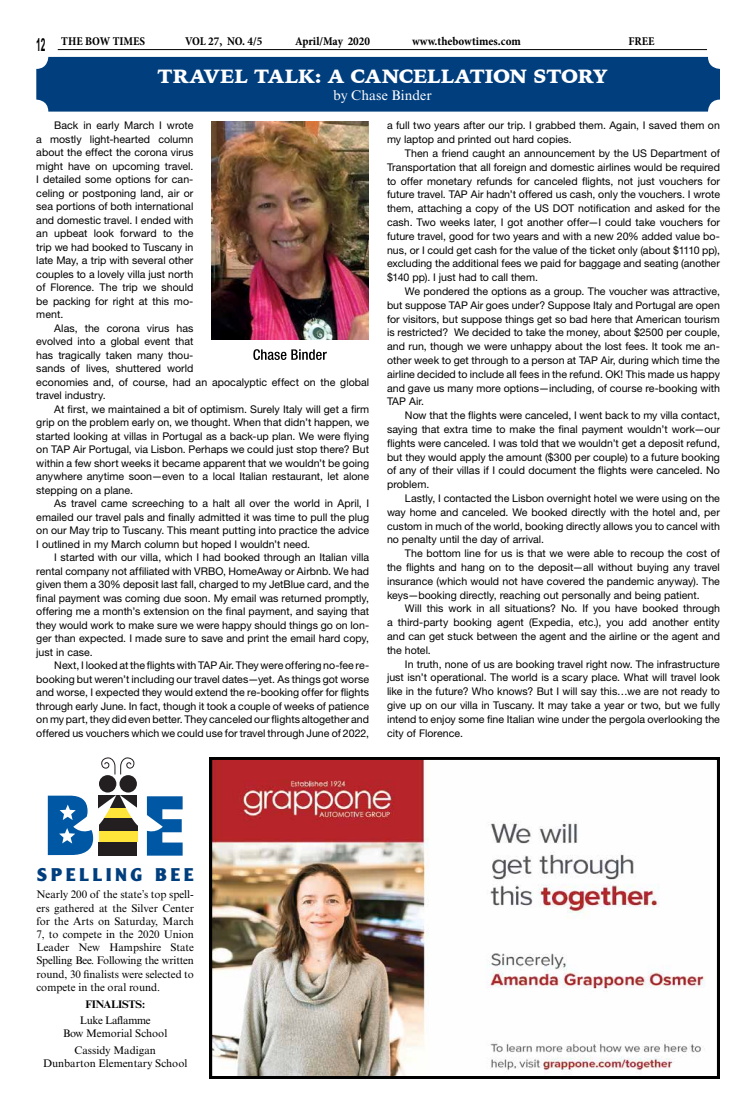
<style>
.page{position:relative;width:756px;height:1116px;background:#fff}
.page>*{position:absolute;margin:0;border:0;box-sizing:border-box;transform-origin:0 0}
.t1{font:900 19px "Iowan Old Style";color:#fff}
.t2{font:900 18px "Clearface Gothic LH";letter-spacing:.22em;color:#003e7e}
.t3{font:700 18px "Arial MT Pro";color:#000;scale:.47 1}
.t4{font:14px "Times New Roman MT Std";letter-spacing:.005em;color:#fff}
.t5{font:700 condensed 12px "Minion Pro";color:#000}
.t6{font:11px/13.2px "Times New Roman MT Std";color:#000;text-align:center}
.t7{font:700 11px "Times New Roman MT Std";letter-spacing:-.025em;color:#000}
.t8{font:10.6px/13.5px "Helvetica Neue LT Std";color:#000;text-align:justify}
</style>
<div class="page">
<hr style="left:58px;top:49px;width:649px;height:1px;background:#000">
<div style="left:36px;top:57px;width:684px;height:55px;background:#003e7e;border-radius:12px"></div>
<img style="left:211px;top:122px;width:158px;height:217px">
<svg style="left:253px;top:349px;width:74px;height:11px"></svg>
<svg style="left:101px;top:758px;width:33px;height:17px"></svg>
<div style="left:99px;top:775px;width:17px;height:18px;background:#231f20;border-radius:50%"></div>
<div style="left:120px;top:775px;width:17px;height:18px;background:#231f20;border-radius:50%"></div>
<svg style="left:48px;top:795px;width:135px;height:61px"></svg>
<img style="left:210px;top:758px;width:509px;height:320px">
<h2 class="t3" style="left:36px;top:35px;width:21px">12</h2>
<p class="t5" style="left:61px;top:33px;width:85px">THE BOW TIMES</p>
<p class="t5" style="left:185px;top:33px;width:79px">VOL 27, NO. 4/5</p>
<p class="t5" style="left:295px;top:33px;width:76px">April/May 2020</p>
<p class="t5" style="left:412px;top:33px;width:110px">www.thebowtimes.com</p>
<p class="t5" style="left:628px;top:33px;width:28px">FREE</p>
<h1 class="t1" style="left:158px;top:64px;width:451px">TRAVEL TALK: A CANCELLATION STORY</h1>
<h3 class="t4" style="left:333px;top:87px;width:100px">by Chase Binder</h3>
<p class="t8" style="left:36px;top:119px;width:159px;text-indent:18px">Back in early March I wrote a mostly light-hearted column about the effect the corona virus might have on upcoming travel.<br>I detailed some options for can&shy;celing or postponing land, air or sea portions of both international and domestic travel. I ended with an upbeat look forward to the trip we had booked to Tuscany in late May, a trip with several other couples to a lovely villa just north of Florence. The trip we should be packing for right at this mo&shy;ment.</p>
<p class="t8" style="left:36px;top:321px;width:334px;text-align:left;text-indent:18px">Alas, the corona virus has<br>evolved into a global event that<br>has tragically taken many thou-<br>sands of lives, shuttered world<br>economies and, of course, had an apocalyptic effect on the global travel industry.</p>
<p class="t8" style="left:36px;top:402px;width:334px;text-indent:18px">At first, we maintained a bit of optimism. Surely Italy will get a firm grip on the problem early on, we thought. When that didn’t happen, we started looking at villas in Portugal as a back-up plan. We were flying on TAP Air Portugal, via Lisbon. Perhaps we could just stop there? But within a few short weeks it became apparent that we wouldn’t be going anywhere anytime soon—even to a local Italian restaurant, let alone stepping on a plane.</p>
<p class="t8" style="left:36px;top:497px;width:334px;text-indent:18px">As travel came screeching to a halt all over the world in April, I emailed our travel pals and finally admitted it was time to pull the plug on our May trip to Tuscany. This meant putting into practice the advice I outlined in my March column but hoped I wouldn’t need.</p>
<p class="t8" style="left:36px;top:551px;width:334px;text-indent:18px">I started with our villa, which I had booked through an Italian villa rental company not affiliated with VRBO, HomeAway or Airbnb. We had given them a 30% deposit last fall, charged to my JetBlue card, and the final payment was coming due soon. My email was returned promptly, offering me a month’s extension on the final payment, and saying that they would work to make sure we were happy should things go on lon&shy;ger than expected. I made sure to save and print the email hard copy, just in case.</p>
<p class="t8" style="left:36px;top:659px;width:334px;text-indent:18px">Next, I looked at the flights with TAP Air. They were offering no-fee re&shy;booking but weren’t including our travel dates—yet. As things got worse and worse, I expected they would extend the re-booking offer for flights through early June. In fact, though it took a couple of weeks of patience on my part, they did even better. They canceled our flights altogether and offered us vouchers which we could use for travel through June of 2022,</p>
<p class="t8" style="left:387px;top:119px;width:334px;line-height:13.8px">a full two years after our trip. I grabbed them. Again, I saved them on my laptop and printed out hard copies.</p>
<p class="t8" style="left:387px;top:146px;width:335px;line-height:13.8px;text-indent:18px">Then a friend caught an announcement by the US Department of Transportation that all foreign and domestic airlines would be required to offer monetary refunds for canceled flights, not just vouchers for future travel. TAP Air hadn’t offered us cash, only the vouchers. I wrote them, attaching a copy of the US DOT notification and asked for the cash. Two weeks later, I got another offer—I could take vouchers for future travel, good for two years and with a new 20% added value bo&shy;nus, or I could get cash for the value of the ticket only (about $1110 pp), excluding the additional fees we paid for baggage and seating (another $140 pp). I just had to call them.</p>
<p class="t8" style="left:387px;top:284px;width:335px;line-height:13.8px;text-indent:18px">We pondered the options as a group. The voucher was attractive, but suppose TAP Air goes under? Suppose Italy and Portugal are open for visitors, but suppose things get so bad here that American tourism is restricted? We decided to take the money, about $2500 per couple, and run, though we were unhappy about the lost fees. It took me an&shy;other week to get through to a person at TAP Air, during which time the airline decided to include all fees in the refund. OK! This made us happy and gave us many more options—including, of course re-booking with TAP Air.</p>
<p class="t8" style="left:387px;top:408px;width:335px;line-height:13.8px;text-indent:18px">Now that the flights were canceled, I went back to my villa contact, saying that extra time to make the final payment wouldn’t work—our flights were canceled. I was told that we wouldn’t get a deposit refund, but they would apply the amount ($300 per couple) to a future booking of any of their villas if I could document the flights were canceled. No problem.</p>
<p class="t8" style="left:387px;top:491px;width:334px;line-height:13.8px;text-indent:18px">Lastly, I contacted the Lisbon overnight hotel we were using on the way home and canceled. We booked directly with the hotel and, per custom in much of the world, booking directly allows you to cancel with no penalty until the day of arrival.</p>
<p class="t8" style="left:387px;top:546px;width:334px;line-height:13.8px;text-indent:18px">The bottom line for us is that we were able to recoup the cost of the flights and hang on to the deposit—all without buying any travel insurance (which would not have covered the pandemic anyway). The keys—booking directly, reaching out personally and being patient.</p>
<p class="t8" style="left:387px;top:602px;width:335px;line-height:13.8px;text-indent:18px">Will this work in all situations? No. If you have booked through a third-party booking agent (Expedia, etc.), you add another entity and can get stuck between the agent and the airline or the agent and the hotel.</p>
<p class="t8" style="left:387px;top:657px;width:335px;line-height:13.8px;text-indent:18px">In truth, none of us are booking travel right now. The infrastructure just isn’t operational. The world is a scary place. What will travel look like in the future? Who knows? But I will say this…we are not ready to give up on our villa in Tuscany. It may take a year or two, but we fully intend to enjoy some fine Italian wine under the pergola overlooking the city of Florence.</p>
<h2 class="t2" style="left:37px;top:864px;width:158px">SPELLING BEE</h2>
<p class="t6" style="left:36px;top:888px;width:159px;text-align:justify">Nearly 200 of the state’s top spell&shy;ers gathered at the Silver Center for the Arts on Saturday, March 7, to compete in the 2020 Union Leader New Hampshire State Spelling Bee. Following the written round, 30 finalists were selected to compete in the oral round.</p>
<p class="t7" style="left:85px;top:998px;width:61px">FINALISTS:</p>
<p class="t6" style="left:63px;top:1014px;width:106px">Luke Laflamme<br>Bow Memorial School</p>
<p class="t6" style="left:43px;top:1043px;width:146px">Cassidy Madigan<br>Dunbarton Elementary School</p>
</div>
